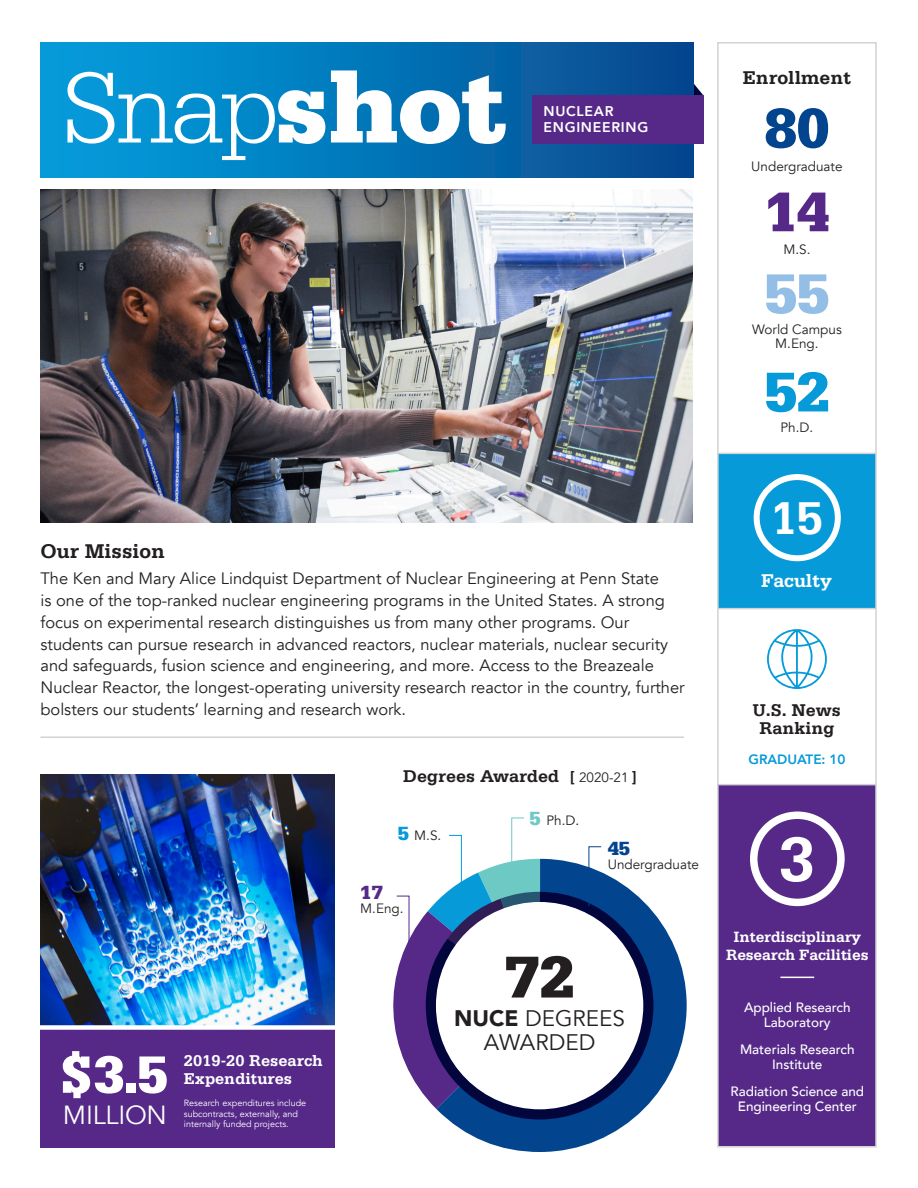
<style>
.page{position:relative;width:918px;height:1188px;background:#fff}
.page>*{position:absolute;margin:0;border:0;box-sizing:border-box;transform-origin:0 0}
.t1{font:300 106.5px "Serifa";color:#fff}
.t2{font:700 66.3px "Serifa";color:#fff}
.t3{font:900 62.4px "Serifa";color:#231f20}
.t4{font:900 59.1px "Serifa";color:#93bee5}
.t5{font:900 59.1px "Serifa";color:#02448d}
.t6{font:900 59.1px "Serifa";color:#562988}
.t7{font:900 59.1px "Serifa";color:#069ad9}
.t8{font:900 55.5px "Serifa";color:#fff}
.t9{font:700 48.6px "Serifa";color:#fff}
.t10{font:26.1px "Avenir";letter-spacing:-.01em;color:#fff}
.t11{font:22.5px "Avenir";color:#231f20}
.t12{font:700 21px "Serifa";color:#231f20}
.t13{font:900 20.25px "Serifa";color:#562988}
.t14{font:900 20.25px "Serifa";color:#02448d}
.t15{font:700 19.5px "Serifa";color:#231f20}
.t16{font:700 19.5px "Serifa";color:#fff}
.t17{font:700 18px "Serifa";color:#231f20}
.t18{font:16.5px/21.8px "Avenir";color:#231f20}
.t19{font:700 16.5px/18px "Serifa";color:#fff}
.t20{font:700 15.75px/18px "Serifa";letter-spacing:-.01em;color:#fff;text-align:center}
.t21{font:800 14.1px "Avenir";letter-spacing:.05em;color:#fff}
.t22{font:500 13.5px/15px "Avenir";color:#fff;text-align:center}
.t23{font:13.5px/14.2px "Avenir";color:#231f20;text-align:center}
.t24{font:800 13.5px "Avenir";color:#069ad9}
.t25{font:9px/10.5px "Avenir";color:#fff}
.s1{font-weight:900}
.s2{font-family:"Avenir";font-weight:900;font-size:15px}
.s3{font-family:"Avenir";font-weight:400;font-size:13.5px}
.s4{font-family:"Serifa";font-weight:900;font-size:20.25px;color:#069ad9}
.s5{font-family:"Serifa";font-weight:900;font-size:20.25px;color:#6dc9c4}
.s6{color:#02063d}
</style>
<div class="page">
<svg style="left:448px;top:859px;width:239px;height:293px"></svg>
<svg style="left:436px;top:892px;width:217px;height:228px;background:#103675"></svg>
<div style="left:436px;top:902px;width:207px;height:207px;background:#fff;border-radius:50%"></div>
<svg style="left:693px;top:83px;width:10px;height:12px"></svg>
<div style="left:40px;top:42px;width:653px;height:136px;background:linear-gradient(to right,#01a2e0,#06488f)"></div>
<div style="left:718px;top:453px;width:158px;height:156px;background:#069ad9"></div>
<img style="left:40px;top:189px;width:653px;height:334px">
<div style="left:754px;top:474px;width:87px;height:87px;border:6px solid #fff;border-radius:50%"></div>
<div style="left:40px;top:1029px;width:295px;height:119px;background:#562988"></div>
<hr style="left:40px;top:736px;width:644px;height:2px;background:#d1d2d4">
<svg style="left:767px;top:629px;width:60px;height:60px"></svg>
<svg style="left:588px;top:846px;width:14px;height:61px"></svg>
<div style="left:532px;top:95px;width:171px;height:49px;background:#562988"></div>
<div style="left:719px;top:785px;width:157px;height:361px;background:#562988"></div>
<div style="left:750px;top:812px;width:95px;height:94px;border:8px solid #fff;border-radius:50%"></div>
<hr style="left:780px;top:977px;width:34px;height:1px;background:#fff">
<hr style="left:718px;top:453px;width:158px;height:1px;background:#d1d2d4">
<hr style="left:717px;top:608px;width:158px;height:1px;background:#d1d2d4">
<div style="left:717px;top:42px;width:160px;height:1106px;border:2px solid #d1d2d4"></div>
<img style="left:40px;top:774px;width:295px;height:251px">
<div style="left:34px;top:1025px;width:310px;height:5px;background:#fff"></div>
<hr style="left:718px;top:784px;width:158px;height:1px;background:#d1d2d4">
<svg style="left:393px;top:817px;width:147px;height:292px"></svg>
<p class="t1" style="left:61px;top:48px;width:448px">Snap<span class="s1">shot</span></p>
<p class="t21" style="left:544px;top:100px;width:71px">NUCLEAR</p>
<p class="t21" style="left:544px;top:116px;width:106px">ENGINEERING</p>
<p class="t12" style="left:40px;top:539px;width:126px">Our Mission</p>
<p class="t18" style="left:40px;top:568px;width:646px">The Ken and Mary Alice Lindquist Department of Nuclear Engineering at Penn State<br>is one of the top-ranked nuclear engineering programs in the United States. A strong focus on experimental research distinguishes us from many other programs. Our students can pursue research in advanced reactors, nuclear materials, nuclear security and safeguards, fusion science and engineering, and more. Access to the Breazeale Nuclear Reactor, the longest-operating university research reactor in the country, further bolsters our students’ learning and research work.</p>
<p class="t17" style="left:403px;top:766px;width:235px">Degrees Awarded <span class="s2">[</span> <span class="s3">2020-21</span> <span class="s2">]</span></p>
<p class="t8" style="left:61px;top:1042px;width:108px">$3.5</p>
<p class="t10" style="left:63px;top:1100px;width:106px">MILLION</p>
<p class="t19" style="left:184px;top:1052px;width:140px">2019-20 Research<br>Expenditures</p>
<p class="t25" style="left:184px;top:1098px;width:124px">Research expenditures include subcontracts, externally, and internally funded projects.</p>
<p class="t23" style="left:398px;top:828px;width:45px"><span class="s4">5</span> M.S.</p>
<p class="t13" style="left:360px;top:880px;width:24px">17</p>
<p class="t23" style="left:360px;top:901px;width:45px">M.Eng.</p>
<p class="t23" style="left:530px;top:813px;width:51px"><span class="s5">5</span> Ph.D<span class="s6">.</span></p>
<p class="t14" style="left:608px;top:836px;width:24px">45</p>
<p class="t23" style="left:608px;top:857px;width:93px">Undergraduate</p>
<p class="t3" style="left:505px;top:940px;width:71px">72</p>
<p class="t11" style="left:454px;top:1005px;width:172px"><span class="s1">NUCE</span> DEGREES</p>
<p class="t11" style="left:484px;top:1029px;width:113px">AWARDED</p>
<p class="t15" style="left:743px;top:66px;width:110px">Enrollment</p>
<p class="t5" style="left:764px;top:93px;width:67px">80</p>
<p class="t23" style="left:751px;top:159px;width:93px">Undergraduate</p>
<p class="t6" style="left:764px;top:177px;width:67px">14</p>
<p class="t23" style="left:783px;top:243px;width:29px">M.S.</p>
<p class="t4" style="left:764px;top:259px;width:67px">55</p>
<p class="t23" style="left:752px;top:323px;width:91px">World Campus<br>M.Eng.</p>
<p class="t7" style="left:764px;top:357px;width:67px">52</p>
<p class="t23" style="left:781px;top:421px;width:34px">Ph.D.</p>
<p class="t9" style="left:770px;top:489px;width:55px">15</p>
<p class="t16" style="left:761px;top:569px;width:72px">Faculty</p>
<p class="t17" style="left:753px;top:700px;width:90px">U.S. News</p>
<p class="t17" style="left:759px;top:718px;width:77px">Ranking</p>
<p class="t24" style="left:749px;top:748px;width:98px">GRADUATE: 10</p>
<p class="t2" style="left:778px;top:820px;width:38px">3</p>
<p class="t20" style="left:726px;top:928px;width:144px">Interdisciplinary<br>Research Facilities</p>
<p class="t22" style="left:744px;top:999px;width:108px">Applied Research<br>Laboratory</p>
<p class="t22" style="left:740px;top:1041px;width:116px">Materials Research<br>Institute</p>
<p class="t22" style="left:731px;top:1083px;width:135px">Radiation Science and<br>Engineering Center</p>
</div>
